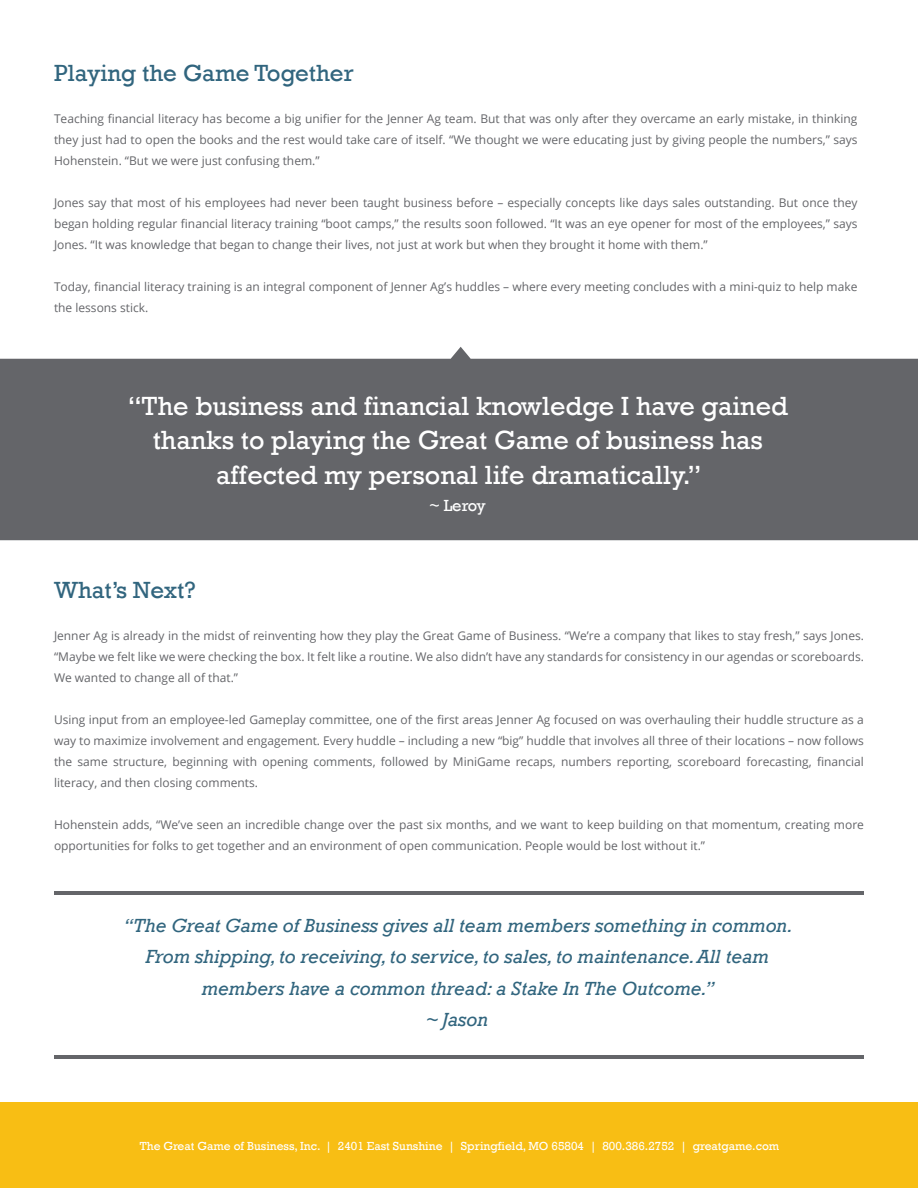
<style>
.page{position:relative;width:918px;height:1188px;background:#fff}
.page>*{position:absolute;margin:0;border:0;box-sizing:border-box;transform-origin:0 0}
.t1{font:27px/34.5px "Rockwell";color:#fff;text-align:center}
.t2{font:24px "Rockwell";color:#31657e}
.t3{font:italic 19.5px/31.5px "Rockwell";color:#31657e;text-align:center}
.t4{font:16.5px "Rockwell";letter-spacing:-.02em;color:#fff}
.t5{font:12px/21px "Open Sans";color:#646569;text-align:justify}
.t6{font:12px "Rockwell";color:#fff}
</style>
<div class="page">
<div style="left:0;top:1103px;width:918px;height:85px;background:#f8be14"></div>
<hr style="left:54px;top:891px;width:810px;height:3px;background:#646569">
<hr style="left:54px;top:1055px;width:810px;height:3px;background:#646569">
<div style="left:0;top:347px;width:918px;height:193px;background:#646569"></div>
<h2 class="t2" style="left:54px;top:59px;width:301px">Playing the Game Together</h2>
<p class="t5" style="left:54px;top:108px;width:805px">Teaching financial literacy has become a big unifier for the Jenner Ag team. But that was only after they overcame an early mistake, in thinking they just had to open the books and the rest would take care of itself. “We thought we were educating just by giving people the numbers,” says Hohenstein. “But we were just confusing them.”</p>
<p class="t5" style="left:54px;top:192px;width:805px">Jones say that most of his employees had never been taught business before – especially concepts like days sales outstanding. But once they began holding regular financial literacy training “boot camps,” the results soon followed. “It was an eye opener for most of the employees,” says Jones. “It was knowledge that began to change their lives, not just at work but when they brought it home with them.”</p>
<p class="t5" style="left:54px;top:276px;width:805px">Today, financial literacy training is an integral component of Jenner Ag’s huddles – where every meeting concludes with a mini-quiz to help make the lessons stick.</p>
<h1 class="t1" style="left:128px;top:389px;width:662px">“The business and financial knowledge I have gained thanks to playing the Great Game of business has affected my personal life dramatically.”</h1>
<h3 class="t4" style="left:430px;top:495px;width:57px">~ Leroy</h3>
<h2 class="t2" style="left:54px;top:577px;width:143px">What’s Next?</h2>
<p class="t5" style="left:54px;top:625px;width:812px">Jenner Ag is already in the midst of reinventing how they play the Great Game of Business. “We’re a company that likes to stay fresh,” says Jones. “Maybe we felt like we were checking the box. It felt like a routine. We also didn’t have any standards for consistency in our agendas or scoreboards.<br>We wanted to change all of that.”</p>
<p class="t5" style="left:54px;top:709px;width:812px">Using input from an employee-led Gameplay committee, one of the first areas Jenner Ag focused on was overhauling their huddle structure as a way to maximize involvement and engagement. Every huddle – including a new “big” huddle that involves all three of their locations – now follows the same structure, beginning with opening comments, followed by MiniGame recaps, numbers reporting, scoreboard forecasting, financial literacy, and then closing comments.</p>
<p class="t5" style="left:54px;top:814px;width:812px">Hohenstein adds, “We’ve seen an incredible change over the past six months, and we want to keep building on that momentum, creating more opportunities for folks to get together and an environment of open communication. People would be lost without it.”</p>
<h3 class="t3" style="left:124px;top:910px;width:671px">“The Great Game of Business gives all team members something in common.<br>From shipping, to receiving, to service, to sales, to maintenance. All team members have a common thread: a Stake In The Outcome.”<br>~ Jason</h3>
<p class="t6" style="left:140px;top:1139px;width:641px">The Great Game of Business, Inc. | 2401 East Sunshine | Springfield, MO 65804 | 800.386.2752 | greatgame.com</p>
</div>
